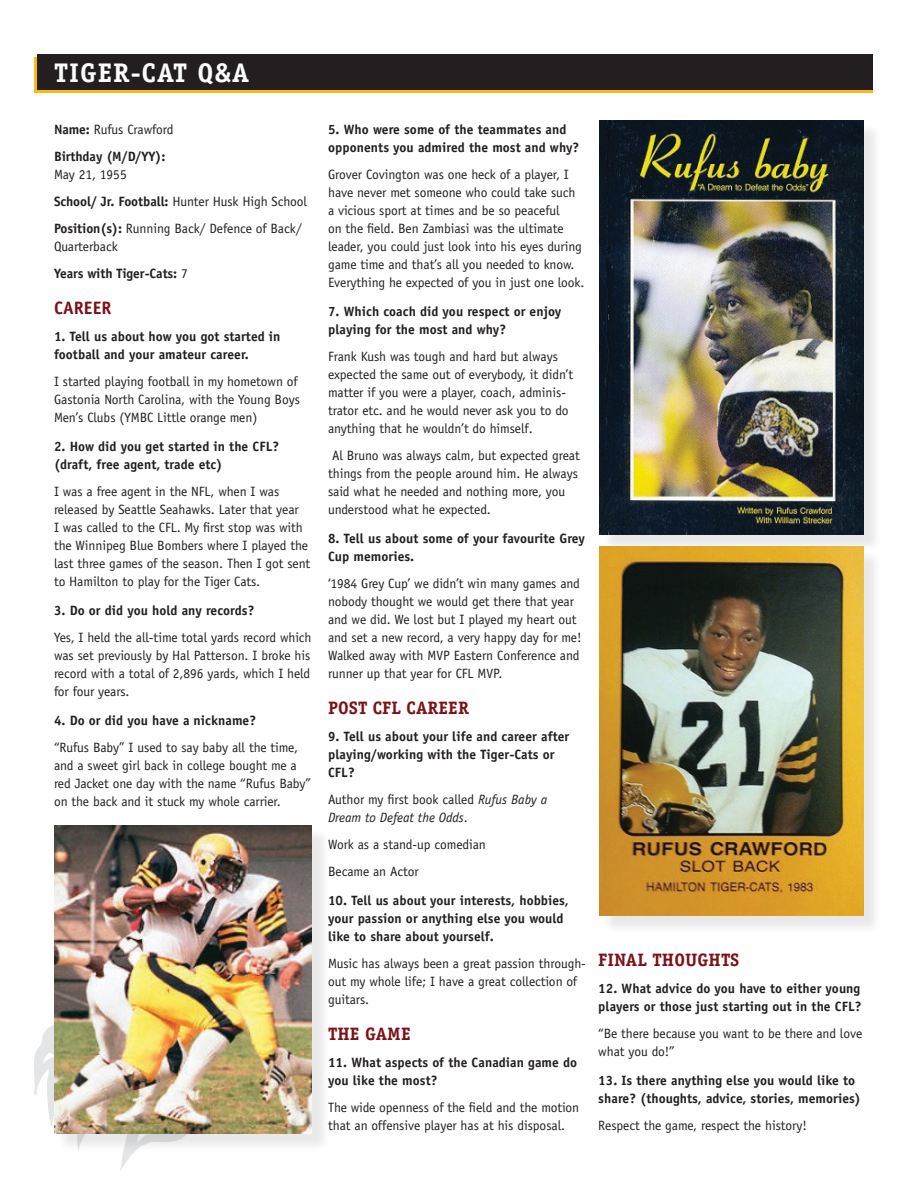
<style>
.page{position:relative;width:918px;height:1188px;background:#fff}
.page>*{position:absolute;margin:0;border:0;box-sizing:border-box;transform-origin:0 0}
.Header_left{font:700 27px "Officina Serif Std";letter-spacing:.04em;color:#fff}
.Head2{font:700 18px "Officina Serif Std";letter-spacing:.005em;color:#7a1218}
.Head2-2{font:700 18px "Officina Sans Std";letter-spacing:.005em;color:#7a1218}
._1_text_body_no_inde{font:13.5px/18px "Officina Sans Std";letter-spacing:-.005em;color:#231f20}
._1_q_and_a_Q_bold{font:700 13.5px/18px "Officina Sans Std";letter-spacing:.005em;color:#231f20}
._1_text_body_no_inde-2{font:italic 13.5px/18px "Officina Sans Std";letter-spacing:-.005em;color:#231f20}
._1_text_body_no_inde-3{font:700 13.5px/18px "Officina Sans Std";letter-spacing:-.005em;color:#231f20}
.s1{font-weight:700}
.s2{font-weight:400}
.s3{font-style:normal}
</style>
<div class="page">
<svg style="left:34px;top:1025px;width:100px;height:145px"></svg>
<div style="left:34px;top:57px;width:839px;height:36px;background:#fdb913"></div>
<div style="left:37px;top:54px;width:836px;height:36px;background:#231f20"></div>
<div style="left:603px;top:124px;width:278px;height:428px;background:#231f20;opacity:.1"></div>
<img style="left:600px;top:121px;width:263px;height:413px">
<div style="left:57px;top:829px;width:273px;height:323px;background:#231f20;opacity:.1"></div>
<img style="left:54px;top:826px;width:258px;height:308px">
<div style="left:603px;top:550px;width:278px;height:384px;background:#231f20;opacity:.1"></div>
<img style="left:600px;top:547px;width:263px;height:369px">
<p class="Header_left" style="left:54px;top:56px;width:197px">TIGER-CAT Q&amp;A</p>
<p class="_1_text_body_no_inde" style="left:54px;top:121px;width:121px"><span class="s1">Name:</span> Rufus Crawford</p>
<p class="_1_text_body_no_inde-3" style="left:54px;top:148px;width:113px">Birthday (M/D/YY):<br><span class="s2">May 21, 1955</span></p>
<p class="_1_text_body_no_inde" style="left:54px;top:193px;width:255px"><span class="s1">School/ Jr. Football:</span> Hunter Husk High School</p>
<p class="_1_text_body_no_inde" style="left:54px;top:220px;width:249px"><span class="s1">Position(s):</span> Running Back/ Defence of Back/<br>Quarterback</p>
<p class="_1_text_body_no_inde-3" style="left:54px;top:265px;width:135px">Years with Tiger-Cats: <span class="s2">7</span></p>
<p class="Head2-2" style="left:54px;top:297px;width:59px">CAREER</p>
<p class="_1_q_and_a_Q_bold" style="left:54px;top:328px;width:228px">1. Tell us about how you got started in football and your amateur career.</p>
<p class="_1_text_body_no_inde" style="left:54px;top:373px;width:247px">I started playing football in my hometown of<br>Gastonia North Carolina, with the Young Boys<br>Men’s Clubs (YMBC Little orange men)</p>
<p class="_1_q_and_a_Q_bold" style="left:54px;top:437px;width:227px">2. How did you get started in the CFL? (draft, free agent, trade etc)</p>
<p class="_1_text_body_no_inde" style="left:54px;top:483px;width:258px">I was a free agent in the NFL, when I was released by Seattle Seahawks. Later that year<br>I was called to the CFL. My first stop was with the Winnipeg Blue Bombers where I played the last three games of the season. Then I got sent to Hamilton to play for the Tiger Cats.</p>
<p class="_1_q_and_a_Q_bold" style="left:54px;top:601px;width:202px">3. Do or did you hold any records?</p>
<p class="_1_text_body_no_inde" style="left:54px;top:628px;width:259px;text-align:justify">Yes, I held the all-time total yards record which was set previously by Hal Patterson. I broke his record with a total of 2,896 yards, which I held for four years.</p>
<p class="_1_q_and_a_Q_bold" style="left:54px;top:711px;width:204px">4. Do or did you have a nickname?</p>
<p class="_1_text_body_no_inde" style="left:54px;top:738px;width:259px">“Rufus Baby” I used to say baby all the time, and a sweet girl back in college bought me a red Jacket one day with the name “Rufus Baby” on the back and it stuck my whole carrier.</p>
<p class="_1_q_and_a_Q_bold" style="left:328px;top:121px;width:253px">5. Who were some of the teammates and opponents you admired the most and why?</p>
<p class="_1_text_body_no_inde" style="left:328px;top:166px;width:258px">Grover Covington was one heck of a player, I have never met someone who could take such a vicious sport at times and be so peaceful<br>on the field. Ben Zambiasi was the ultimate leader, you could just look into his eyes during game time and that’s all you needed to know.<br>Everything he expected of you in just one look.</p>
<p class="_1_q_and_a_Q_bold" style="left:328px;top:302px;width:235px">7. Which coach did you respect or enjoy playing for the most and why?</p>
<p class="_1_text_body_no_inde" style="left:328px;top:347px;width:247px">Frank Kush was tough and hard but always expected the same out of everybody, it didn’t matter if you were a player, coach, adminis&shy;trator etc. and he would never ask you to do anything that he wouldn’t do himself.</p>
<p class="_1_text_body_no_inde" style="left:328px;top:446px;width:253px">Al Bruno was always calm, but expected great things from the people around him. He always said what he needed and nothing more, you understood what he expected.</p>
<p class="_1_q_and_a_Q_bold" style="left:328px;top:529px;width:258px">8. Tell us about some of your favourite Grey<br>Cup memories.</p>
<p class="_1_text_body_no_inde" style="left:328px;top:574px;width:255px">‘1984 Grey Cup’ we didn’t win many games and nobody thought we would get there that year and we did. We lost but I played my heart out and set a new record, a very happy day for me!<br>Walked away with MVP Eastern Conference and runner up that year for CFL MVP.</p>
<p class="Head2" style="left:328px;top:697px;width:142px">POST CFL CAREER</p>
<p class="_1_q_and_a_Q_bold" style="left:328px;top:727px;width:243px">9. Tell us about your life and career after playing/working with the Tiger-Cats or<br>CFL?</p>
<p class="_1_text_body_no_inde-2" style="left:328px;top:790px;width:221px"><span class="s3">Author my first book called</span> Rufus Baby a<br>Dream to Defeat the Odds<span class="s3">.</span></p>
<p class="_1_text_body_no_inde" style="left:328px;top:835px;width:159px">Work as a stand-up comedian</p>
<p class="_1_text_body_no_inde" style="left:328px;top:862px;width:92px">Became an Actor</p>
<p class="_1_q_and_a_Q_bold" style="left:328px;top:891px;width:242px">10. Tell us about your interests, hobbies, your passion or anything else you would like to share about yourself.</p>
<p class="_1_text_body_no_inde" style="left:328px;top:954px;width:259px">Music has always been a great passion through&shy;out my whole life; I have a great collection of guitars.</p>
<p class="Head2" style="left:328px;top:1022px;width:84px">THE GAME</p>
<p class="_1_q_and_a_Q_bold" style="left:328px;top:1053px;width:251px">11. What aspects of the Canadian game do you like the most?</p>
<p class="_1_text_body_no_inde" style="left:328px;top:1098px;width:253px">The wide openness of the field and the motion that an offensive player has at his disposal.</p>
<p class="Head2" style="left:598px;top:949px;width:142px">FINAL THOUGHTS</p>
<p class="_1_q_and_a_Q_bold" style="left:598px;top:980px;width:265px">12. What advice do you have to either young players or those just starting out in the CFL?</p>
<p class="_1_text_body_no_inde" style="left:598px;top:1025px;width:265px">“Be there because you want to be there and love what you do!”</p>
<p class="_1_q_and_a_Q_bold" style="left:598px;top:1071px;width:264px">13. Is there anything else you would like to share? (thoughts, advice, stories, memories)</p>
<p class="_1_text_body_no_inde" style="left:598px;top:1117px;width:210px">Respect the game, respect the history!</p>
</div>
